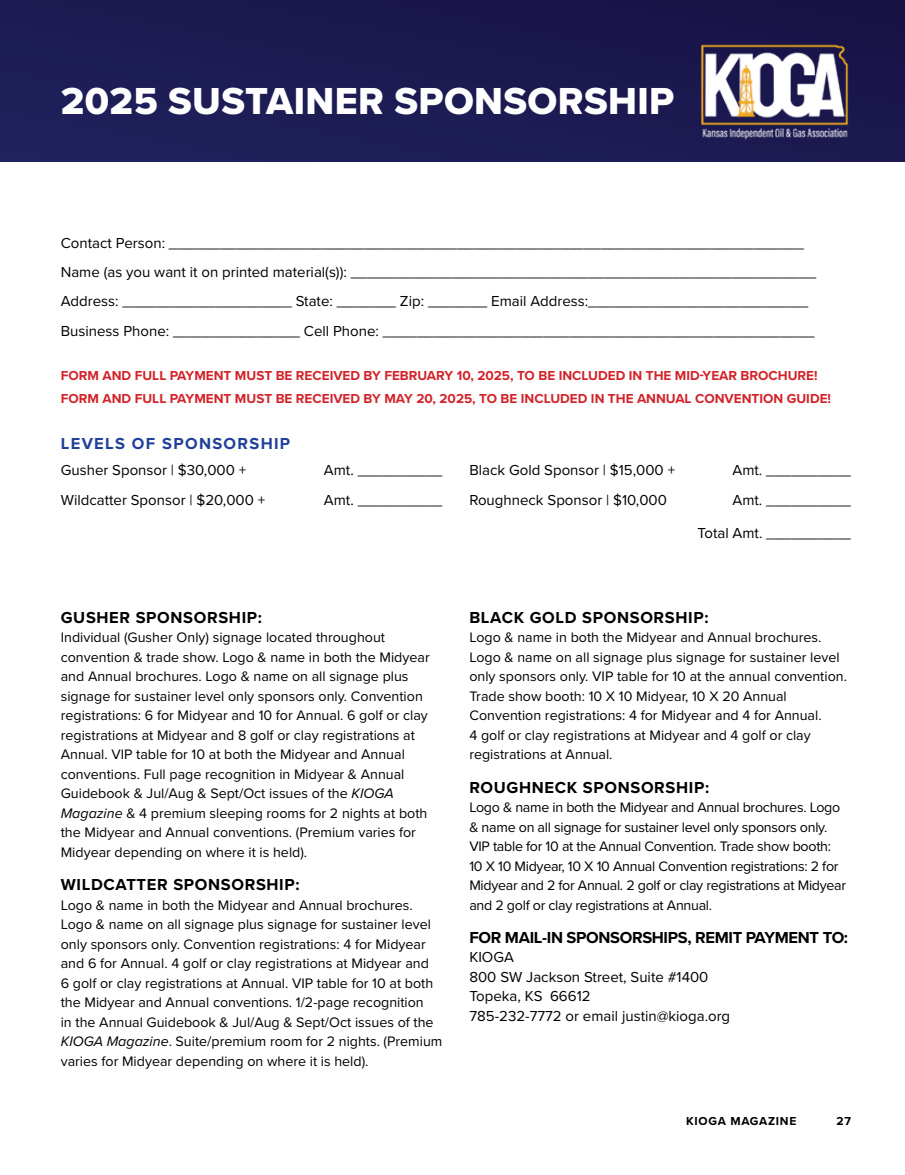
<style>
.page{position:relative;width:905px;height:1175px;background:#fff}
.page>*{position:absolute;margin:0;border:0;box-sizing:border-box;transform-origin:0 0}
.t1{font:39px "Proxima Nova Extrabld";letter-spacing:.01em;color:#fff}
.t2{font:700 16.5px "Proxima Nova";letter-spacing:.04em;color:#000}
.t3{font:700 16.5px "Proxima Nova";letter-spacing:-.02em;color:#000}
.t4{font:700 16.5px "Proxima Nova";letter-spacing:.08em;color:#21409a}
.t5{font:15px/19.5px "Proxima Nova";color:#000}
.t6{font:14.25px/19.5px "Proxima Nova";color:#000}
.t7{font:14.25px/19.5px "Proxima Nova";letter-spacing:-.02em;color:#000}
.t8{font:700 13.5px/22.5px "Proxima Nova";color:#d2232a}
.t9{font:700 12px "Proxima Nova";letter-spacing:.06em;color:#000}
.s1{font-style:italic}
</style>
<div class="page">
<div style="left:0;top:0;width:904px;height:161px;background:#1c1a51"></div>
<img style="left:701px;top:41px;width:149px;height:99px">
<h1 class="t1" style="left:61px;top:71px;width:615px">2025 SUSTAINER SPONSORSHIP</h1>
<p class="t5" style="left:61px;top:228px;width:757px;line-height:29.2px">Contact Person: ___________________________________________________________________________ Name (as you want it on printed material(s)): _______________________________________________________ Address: ____________________ State: _______ Zip: _______ Email Address:__________________________ Business Phone: _______________ Cell Phone: ___________________________________________________</p>
<p class="t8" style="left:61px;top:364px;width:771px">FORM AND FULL PAYMENT MUST BE RECEIVED BY FEBRUARY 10, 2025, TO BE INCLUDED IN THE MID-YEAR BROCHURE!<br>FORM AND FULL PAYMENT MUST BE RECEIVED BY MAY 20, 2025, TO BE INCLUDED IN THE ANNUAL CONVENTION GUIDE!</p>
<p class="t4" style="left:61px;top:431px;width:231px">LEVELS OF SPONSORSHIP</p>
<p class="t5" style="left:61px;top:460px;width:187px">Gusher Sponsor | $30,000 +</p>
<p class="t5" style="left:324px;top:460px;width:120px">Amt. __________</p>
<p class="t5" style="left:61px;top:489px;width:206px">Wildcatter Sponsor | $20,000 +</p>
<p class="t5" style="left:324px;top:489px;width:120px">Amt. __________</p>
<p class="t5" style="left:469px;top:460px;width:207px">Black Gold Sponsor | $15,000 +</p>
<p class="t5" style="left:732px;top:460px;width:120px">Amt. __________</p>
<p class="t5" style="left:469px;top:489px;width:199px">Roughneck Sponsor | $10,000</p>
<p class="t5" style="left:732px;top:489px;width:120px">Amt. __________</p>
<p class="t5" style="left:697px;top:523px;width:155px">Total Amt. __________</p>
<p class="t2" style="left:61px;top:605px;width:203px">GUSHER SPONSORSHIP:</p>
<p class="t6" style="left:61px;top:627px;width:370px">Individual (Gusher Only) signage located throughout convention &amp; trade show. Logo &amp; name in both the Midyear and Annual brochures. Logo &amp; name on all signage plus signage for sustainer level only sponsors only. Convention registrations: 6 for Midyear and 10 for Annual. 6 golf or clay registrations at Midyear and 8 golf or clay registrations at Annual. VIP table for 10 at both the Midyear and Annual conventions. Full page recognition in Midyear &amp; Annual Guidebook &amp; Jul/Aug &amp; Sept/Oct issues of the <span class="s1">KIOGA Magazine</span> &amp; 4 premium sleeping rooms for 2 nights at both the Midyear and Annual conventions. (Premium varies for Midyear depending on where it is held).</p>
<p class="t2" style="left:61px;top:872px;width:240px">WILDCATTER SPONSORSHIP:</p>
<p class="t6" style="left:61px;top:894px;width:383px">Logo &amp; name in both the Midyear and Annual brochures.<br>Logo &amp; name on all signage plus signage for sustainer level only sponsors only. Convention registrations: 4 for Midyear and 6 for Annual. 4 golf or clay registrations at Midyear and<br>6 golf or clay registrations at Annual. VIP table for 10 at both the Midyear and Annual conventions. 1/2-page recognition<br>in the Annual Guidebook &amp; Jul/Aug &amp; Sept/Oct issues of the <span class="s1">KIOGA Magazine</span>. Suite/premium room for 2 nights. (Premium varies for Midyear depending on where it is held).</p>
<p class="t2" style="left:469px;top:605px;width:240px">BLACK GOLD SPONSORSHIP:</p>
<p class="t6" style="left:469px;top:627px;width:379px">Logo &amp; name in both the Midyear and Annual brochures.<br>Logo &amp; name on all signage plus signage for sustainer level only sponsors only. VIP table for 10 at the annual convention.<br>Trade show booth: 10 X 10 Midyear, 10 X 20 Annual Convention registrations: 4 for Midyear and 4 for Annual.<br>4 golf or clay registrations at Midyear and 4 golf or clay registrations at Annual.</p>
<p class="t2" style="left:469px;top:774px;width:241px">ROUGHNECK SPONSORSHIP:</p>
<p class="t7" style="left:469px;top:797px;width:378px">Logo &amp; name in both the Midyear and Annual brochures. Logo &amp; name on all signage for sustainer level only sponsors only.<br>VIP table for 10 at the Annual Convention. Trade show booth:<br>10 X 10 Midyear, 10 X 10 Annual Convention registrations: 2 for Midyear and 2 for Annual. 2 golf or clay registrations at Midyear and 2 golf or clay registrations at Annual.</p>
<p class="t3" style="left:469px;top:924px;width:380px">FOR MAIL-IN SPONSORSHIPS, REMIT PAYMENT TO:</p>
<p class="t5" style="left:469px;top:946px;width:262px">KIOGA<br>800 SW Jackson Street, Suite #1400<br>Topeka, KS 66612<br>785-232-7772 or email justin@kioga.org</p>
<p class="t9" style="left:686px;top:1112px;width:112px">KIOGA MAGAZINE</p>
<p class="t9" style="left:836px;top:1112px;width:16px">27</p>
</div>
